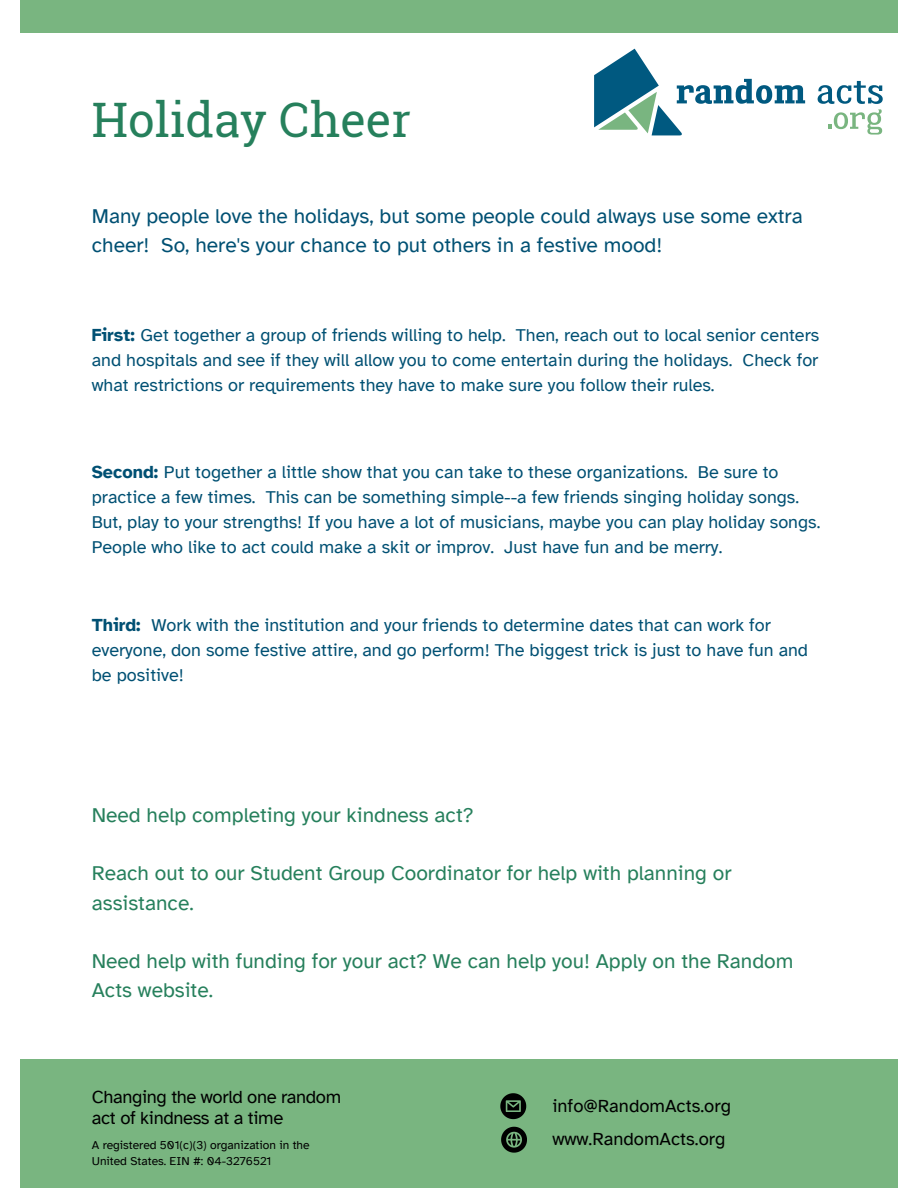
<style>
.page{position:relative;width:918px;height:1188px;background:#fff}
.page>*{position:absolute;margin:0;border:0;box-sizing:border-box;transform-origin:0 0}
.t1{font:47.55px "Roboto Slab";color:#26805c}
.t2{font:21px/29.2px "Atkinson Hyperlegible";color:#26805c}
.t3{font:21px/29.2px "Atkinson Hyperlegible";color:#005073}
.t4{font:18.45px/21.3px "Atkinson Hyperlegible";letter-spacing:-.02em;color:#000}
.t5{font:18.45px "Atkinson Hyperlegible";color:#000}
.t6{font:18px/24.8px "Atkinson Hyperlegible";color:#005073}
.t7{font:12px/16px "Atkinson Hyperlegible";color:#000}
.s1{font-weight:700}
</style>
<div class="page">
<div style="left:20px;top:1059px;width:878px;height:129px;background:#79b580"></div>
<svg style="left:500px;top:1093px;width:26px;height:26px"></svg>
<svg style="left:501px;top:1127px;width:26px;height:26px"></svg>
<div style="left:20px;top:0;width:878px;height:33px;background:#79b580"></div>
<svg style="left:594px;top:49px;width:211px;height:87px"></svg>
<svg style="left:818px;top:81px;width:65px;height:54px"></svg>
<h1 class="t1" style="left:92px;top:87px;width:321px">Holiday Cheer</h1>
<p class="t3" style="left:92px;top:201px;width:713px">Many people love the holidays, but some people could always use some extra cheer! So, here's your chance to put others in a festive mood!</p>
<h2 class="t6" style="left:92px;top:323px;width:729px;text-align:justify"><span class="s1">First:</span> Get together a group of friends willing to help. Then, reach out to local senior centers and hospitals and see if they will allow you to come entertain during the holidays. Check for what restrictions or requirements they have to make sure you follow their rules.</h2>
<h2 class="t6" style="left:92px;top:460px;width:730px"><span class="s1">Second:</span> Put together a little show that you can take to these organizations. Be sure to practice a few times. This can be something simple--a few friends singing holiday songs.<br>But, play to your strengths! If you have a lot of musicians, maybe you can play holiday songs.<br>People who like to act could make a skit or improv. Just have fun and be merry.</h2>
<h2 class="t6" style="left:92px;top:613px;width:718px"><span class="s1">Third:</span> Work with the institution and your friends to determine dates that can work for everyone, don some festive attire, and go perform! The biggest trick is just to have fun and be positive!</h2>
<p class="t2" style="left:92px;top:800px;width:383px">Need help completing your kindness act?</p>
<p class="t2" style="left:92px;top:859px;width:641px">Reach out to our Student Group Coordinator for help with planning or assistance.</p>
<p class="t2" style="left:92px;top:946px;width:703px">Need help with funding for your act? We can help you! Apply on the Random<br>Acts website.</p>
<h3 class="t4" style="left:92px;top:1086px;width:251px">Changing the world one random act of kindness at a time</h3>
<h3 class="t7" style="left:92px;top:1138px;width:219px">A registered 501(c)(3) organization in the<br>United States. EIN #: 04-3276521</h3>
<h3 class="t5" style="left:552px;top:1094px;width:180px">info@RandomActs.org</h3>
<h3 class="t5" style="left:552px;top:1128px;width:175px">www.RandomActs.org</h3>
</div>
